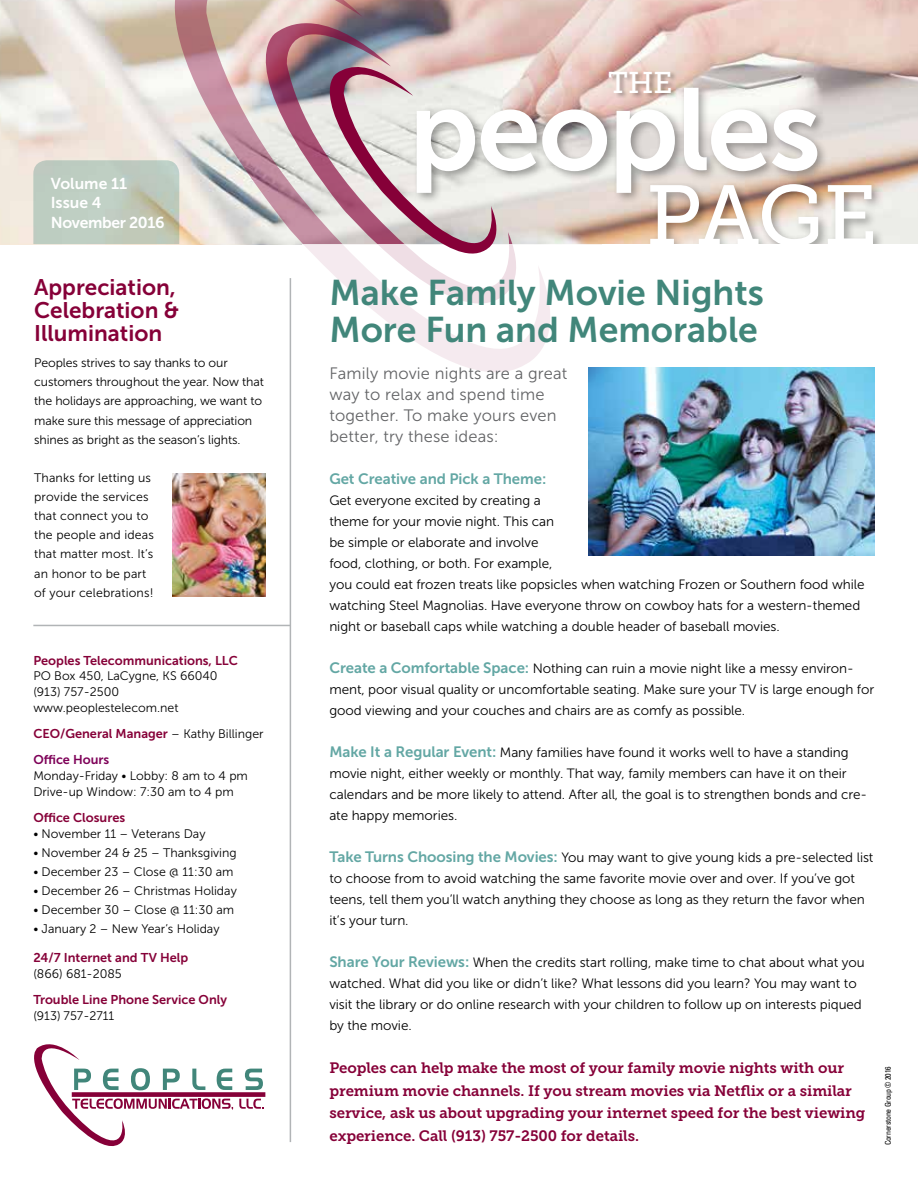
<style>
.page{position:relative;width:918px;height:1188px;background:#fff}
.page>*{position:absolute;margin:0;border:0;box-sizing:border-box;transform-origin:0 0}
.t1{font:115.5px "Museo Sans 700";letter-spacing:-.02em;color:#fff}
.t2{font:85.5px "Museo Slab 500";color:#fff}
.t3{font:35.7px/37.5px "Museo Sans 700";color:#41867a}
.t4{font:30px "Museo Slab 500";color:#fff}
.t5{font:22.5px/23.2px "Museo Sans 700";color:#860038}
.t6{font:16.5px/21px "Museo Sans 300";letter-spacing:.01em;color:#636466}
.t7{font:15.75px/19.6px "Museo Sans 700";letter-spacing:-.02em;color:#fff}
.t8{font:15.75px "Museo Sans 700";color:#fff}
.t9{font:15px/22.5px "Museo Slab 700";letter-spacing:-.005em;color:#860038}
.t10{font:15px "Museo Sans 700";letter-spacing:-.005em;color:#63a7a4}
.t11{font:13.5px/21px "Museo Sans 300";letter-spacing:-.005em;color:#000}
.t12{font:12.75px/26.2px "Museo Sans 700";color:#860038}
.t13{font:12.3px/19px "Museo Sans 300";color:#000}
.t14{font:condensed 7.8px "Univers";letter-spacing:-.03em;color:#000}
.s1{font-family:"Museo Sans 300";font-size:12.3px;color:#000}
.s2{color:#7e0058}
.s3{font-family:"Museo Sans 700";font-size:15px;color:#63a7a4}
</style>
<div class="page">
<img style="left:0;top:0;width:918px;height:244px">
<img style="left:161px;top:0;width:403px;height:374px">
<hr style="left:290px;top:278px;width:1px;height:864px;background:#b1b4b6">
<div style="left:609px;top:70px;width:69px;height:30px;background:#000;opacity:.35"></div>
<div style="left:647px;top:180px;width:238px;height:78px;background:#000;opacity:.35"></div>
<div style="left:412px;top:83px;width:417px;height:122px;background:#000;opacity:.35"></div>
<div style="left:302px;top:244px;width:616px;height:177px;background:#fff"></div>
<svg style="left:305px;top:49px;width:201px;height:225px;background:#d0bcc1"></svg>
<svg style="left:245px;top:1069px;width:18px;height:21px"></svg>
<svg style="left:34px;top:1044px;width:199px;height:102px"></svg>
<svg style="left:239px;top:1099px;width:24px;height:10px"></svg>
<div style="left:72px;top:1092px;width:193px;height:5px;background:#860038"></div>
<hr style="left:33px;top:625px;width:257px;height:1px;background:#b1b4b6">
<svg style="left:33px;top:160px;width:146px;height:84px;background:#becbbd"></svg>
<img style="left:589px;top:367px;width:286px;height:188px">
<div style="left:159px;top:463px;width:119px;height:135px;background:#000;opacity:.1"></div>
<p class="t8" style="left:51px;top:174px;width:78px">Volume 11</p>
<p class="t7" style="left:51px;top:193px;width:115px">Issue 4<br>November 2016</p>
<h3 class="t5" style="left:34px;top:275px;width:147px">Appreciation,<br>Celebration &amp;<br>Illumination</h3>
<p class="t13" style="left:34px;top:354px;width:231px">Peoples strives to say thanks to our customers throughout the year. Now that the holidays are approaching, we want to make sure this message of appreciation shines as bright as the season’s lights.</p>
<p class="t13" style="left:34px;top:468px;width:121px">Thanks for letting us provide the services that connect you to the people and ideas that matter most. It’s an honor to be part of your celebrations!</p>
<p class="t12" style="left:33px;top:647px;width:206px">Peoples Telecommunications, LLC</p>
<p class="t13" style="left:33px;top:668px;width:186px;line-height:15.8px">PO Box 450, LaCygne, KS 66040 (913) 757-2500 www.peoplestelecom.net</p>
<p class="t12" style="left:33px;top:721px;width:232px">CEO/General Manager <span class="s1">– Kathy Billinger<br></span><span class="s2">Office Hours</span></p>
<p class="t13" style="left:33px;top:768px;width:216px;line-height:15.8px">Monday-Friday • Lobby: 8 am to 4 pm<br>Drive-up Window: 7:30 am to 4 pm</p>
<p class="t12" style="left:33px;top:805px;width:93px">Office Closures</p>
<p class="t13" style="left:33px;top:824px;width:174px">• November 11 – Veterans Day</p>
<p class="t13" style="left:33px;top:843px;width:205px">• November 24 &amp; 25 – Thanksgiving</p>
<p class="t13" style="left:33px;top:862px;width:202px">• December 23 – Close @ 11:30 am</p>
<p class="t13" style="left:33px;top:881px;width:205px">• December 26 – Christmas Holiday</p>
<p class="t13" style="left:33px;top:900px;width:202px">• December 30 – Close @ 11:30 am</p>
<p class="t13" style="left:33px;top:919px;width:188px">• January 2 – New Year’s Holiday</p>
<p class="t12" style="left:33px;top:945px;width:156px">24/7 Internet and TV Help</p>
<p class="t13" style="left:33px;top:964px;width:90px">(866) 681-2085</p>
<p class="t12" style="left:33px;top:987px;width:195px">Trouble Line Phone Service Only</p>
<p class="t13" style="left:33px;top:1006px;width:83px">(913) 757-2711</p>
<h3 class="t4" style="left:608px;top:65px;width:66px">THE</h3>
<h1 class="t1" style="left:409px;top:66px;width:414px">peoples</h1>
<h2 class="t2" style="left:646px;top:168px;width:233px">PAGE</h2>
<h3 class="t3" style="left:329px;top:274px;width:436px">Make Family Movie Nights<br>More Fun and Memorable</h3>
<p class="t6" style="left:329px;top:363px;width:239px">Family movie nights are a great way to relax and spend time together. To make yours even better, try these ideas:</p>
<p class="t10" style="left:329px;top:470px;width:219px">Get Creative and Pick a Theme:</p>
<p class="t11" style="left:329px;top:490px;width:537px">Get everyone excited by creating a<br>theme for your movie night. This can<br>be simple or elaborate and involve<br>food, clothing, or both. For example,<br>you could eat frozen treats like popsicles when watching Frozen or Southern food while watching Steel Magnolias. Have everyone throw on cowboy hats for a western-themed night or baseball caps while watching a double header of baseball movies.</p>
<p class="t11" style="left:329px;top:658px;width:546px"><span class="s3">Create a Comfortable Space:</span> Nothing can ruin a movie night like a messy environ&shy;ment, poor visual quality or uncomfortable seating. Make sure your TV is large enough for good viewing and your couches and chairs are as comfy as possible.</p>
<p class="t11" style="left:329px;top:742px;width:539px"><span class="s3">Make It a Regular Event:</span> Many families have found it works well to have a standing movie night, either weekly or monthly. That way, family members can have it on their calendars and be more likely to attend. After all, the goal is to strengthen bonds and cre&shy;ate happy memories.</p>
<p class="t11" style="left:329px;top:847px;width:546px"><span class="s3">Take Turns Choosing the Movies:</span> You may want to give young kids a pre-selected list to choose from to avoid watching the same favorite movie over and over. If you’ve got teens, tell them you’ll watch anything they choose as long as they return the favor when it’s your turn.</p>
<p class="t11" style="left:329px;top:952px;width:537px"><span class="s3">Share Your Reviews:</span> When the credits start rolling, make time to chat about what you watched. What did you like or didn’t like? What lessons did you learn? You may want to visit the library or do online research with your children to follow up on interests piqued by the movie.</p>
<p class="t9" style="left:329px;top:1057px;width:538px">Peoples can help make the most of your family movie nights with our premium movie channels. If you stream movies via Netflix or a similar service, ask us about upgrading your internet speed for the best viewing experience. Call (913) 757-2500 for details.</p>
<p class="t14" style="left:883px;top:1145px;width:80px;rotate:-90deg">Cornerstone Group © 2016</p>
</div>
